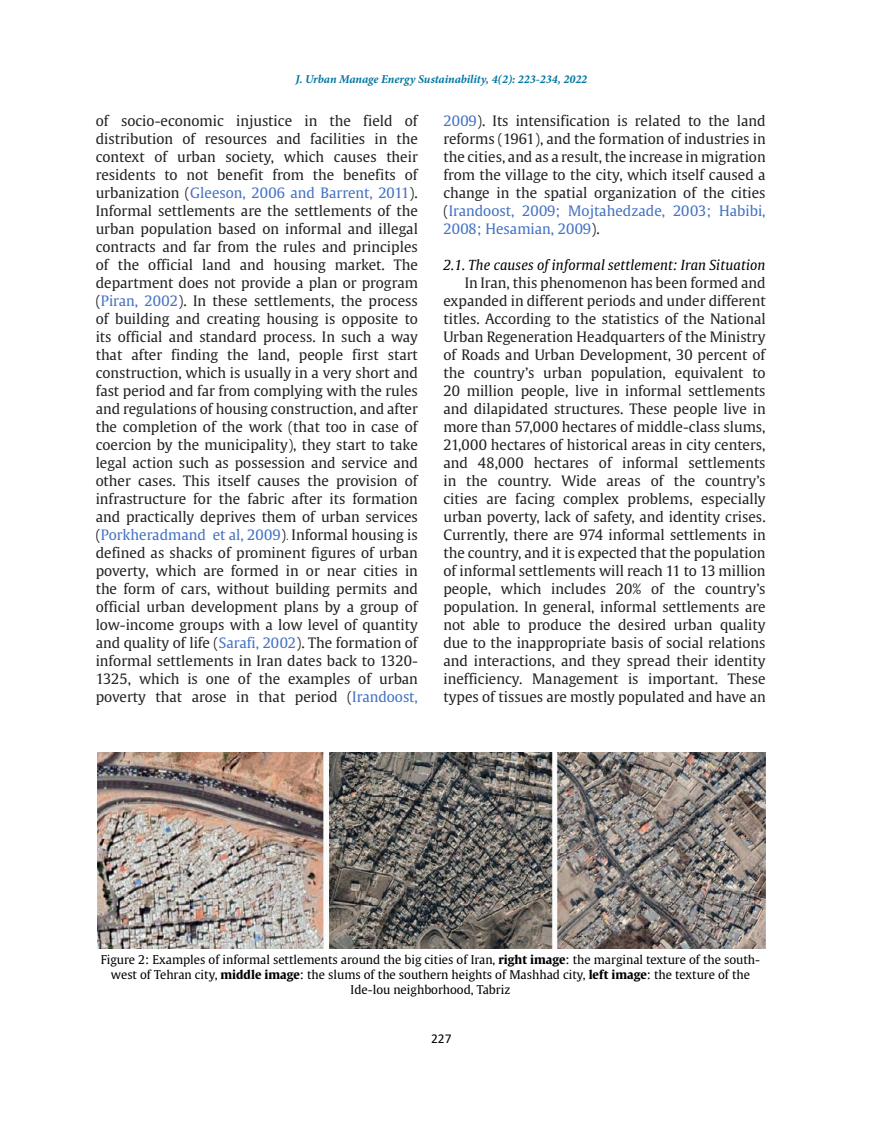
<style>
.page{position:relative;width:872px;height:1127px;background:#fff}
.page>*{position:absolute;margin:0;border:0;box-sizing:border-box;transform-origin:0 0}
.t1{font:14.25px/18px "Gulliver";color:#222;text-align:justify}
.t2{font:italic 13.8px "Gulliver";letter-spacing:.01em;color:#000}
.t3{font:13.5px "Calibri";color:#000}
.t4{font:12px/15px "Gulliver";color:#000;text-align:center}
.t5{font:italic 700 12px "Minion Pro";letter-spacing:-.005em;color:#0076a0}
.s1{color:#4472c4}
.s2{font-family:"B Nazanin"}
.s3{font-weight:700}
</style>
<div class="page">
<img style="left:98px;top:752px;width:667px;height:197px">
<p class="t5" style="left:295px;top:70px;width:293px">J. Urban Manage Energy Sustainability, 4(2): 223-234, 2022</p>
<p class="t1" style="left:96px;top:112px;width:324px">of socio-economic injustice in the field of distribution of resources and facilities in the context of urban society, which causes their residents to not benefit from the benefits of urbanization (<span class="s1">Gleeson, 2006 and Barrent, 2011</span>).<br>Informal settlements are the settlements of the urban population based on informal and illegal contracts and far from the rules and principles of the official land and housing market. The department does not provide a plan or program (<span class="s1">Piran, 2002</span>). In these settlements, the process of building and creating housing is opposite to its official and standard process. In such a way that after finding the land, people first start construction, which is usually in a very short and fast period and far from complying with the rules and regulations of housing construction, and after the completion of the work (that too in case of coercion by the municipality), they start to take legal action such as possession and service and other cases. This itself causes the provision of infrastructure for the fabric after its formation and practically deprives them of urban services (<span class="s1">Porkheradmand et al, 2009</span>)<span class="s2">.</span> Informal housing is defined as shacks of prominent figures of urban poverty, which are formed in or near cities in the form of cars, without building permits and official urban development plans by a group of low-income groups with a low level of quantity and quality of life (<span class="s1">Sarafi, 2002</span>). The formation of informal settlements in Iran dates back to 1320- 1325, which is one of the examples of urban poverty that arose in that period (<span class="s1">Irandoost,</span></p>
<p class="t1" style="left:443px;top:112px;width:324px"><span class="s1">2009</span>). Its intensification is related to the land reforms (1961), and the formation of industries in the cities, and as a result, the increase in migration from the village to the city, which itself caused a change in the spatial organization of the cities (<span class="s1">Irandoost, 2009; Mojtahedzade, 2003; Habibi, 2008; Hesamian, 2009</span>).</p>
<p class="t2" style="left:443px;top:257px;width:324px">2.1. The causes of informal settlement: Iran Situation</p>
<p class="t1" style="left:443px;top:274px;width:324px;text-indent:21px">In Iran, this phenomenon has been formed and expanded in different periods and under different titles. According to the statistics of the National Urban Regeneration Headquarters of the Ministry of Roads and Urban Development, 30 percent of the country’s urban population, equivalent to 20 million people, live in informal settlements and dilapidated structures. These people live in more than 57,000 hectares of middle-class slums, 21,000 hectares of historical areas in city centers, and 48,000 hectares of informal settlements in the country. Wide areas of the country’s cities are facing complex problems, especially urban poverty, lack of safety, and identity crises.<br>Currently, there are 974 informal settlements in the country, and it is expected that the population of informal settlements will reach 11 to 13 million people, which includes 20% of the country’s population. In general, informal settlements are not able to produce the desired urban quality due to the inappropriate basis of social relations and interactions, and they spread their identity inefficiency. Management is important. These types of tissues are mostly populated and have an</p>
<p class="t4" style="left:101px;top:952px;width:661px">Figure 2: Examples of informal settlements around the big cities of Iran, <span class="s3">right image</span>: the marginal texture of the south&shy;west of Tehran city, <span class="s3">middle image</span>: the slums of the southern heights of Mashhad city, <span class="s3">left image</span>: the texture of the<br>Ide-lou neighborhood, Tabriz</p>
<p class="t3" style="left:431px;top:1029px;width:22px">227</p>
</div>
